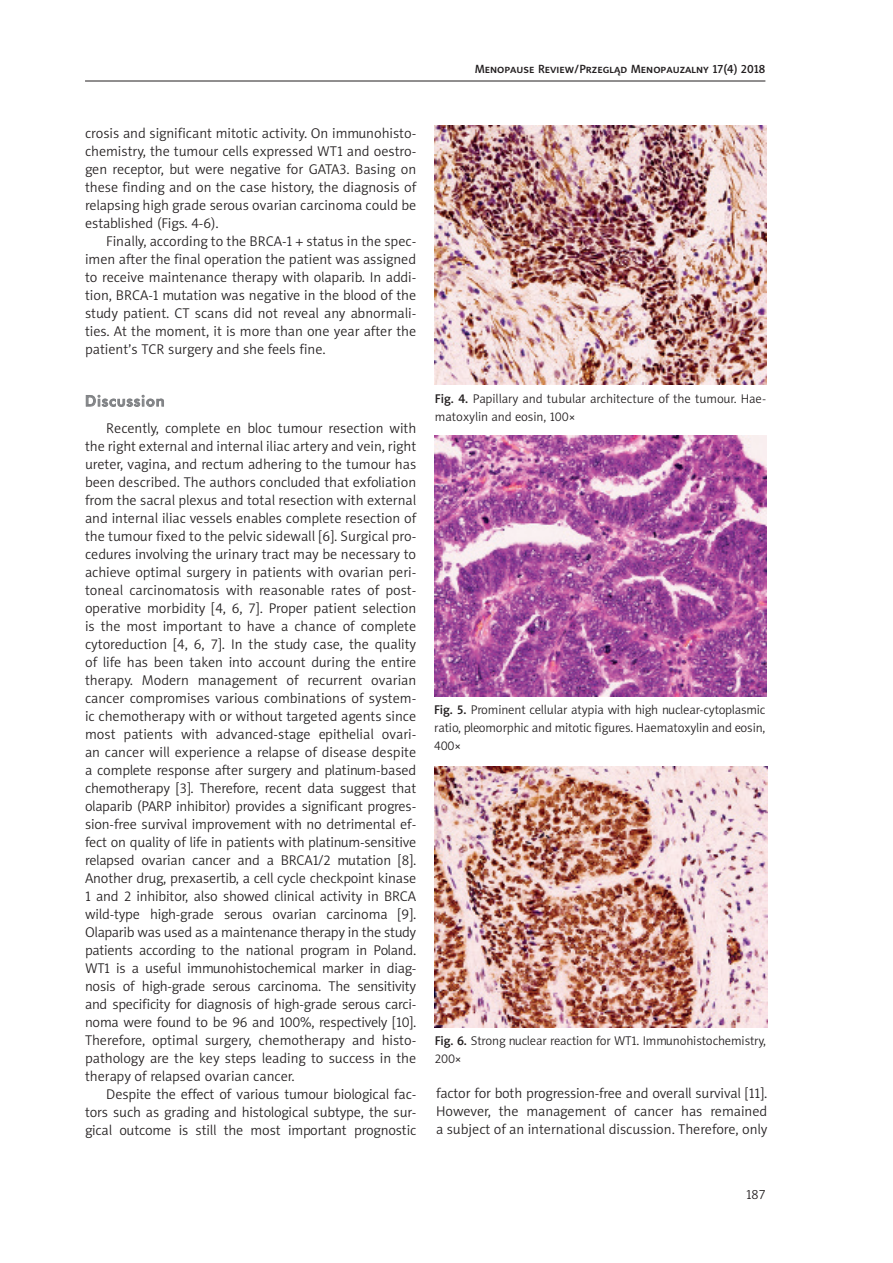
<style>
.page{position:relative;width:893px;height:1263px;background:#fff}
.page>*{position:absolute;margin:0;border:0;box-sizing:border-box;transform-origin:0 0}
.t1{font:15px "Futura Md PL Regular A";letter-spacing:.06em;color:#808285}
.t2{font:14.25px/18px "Naomi Sans EFN Light";color:#231f20;text-align:justify}
.t3{font:13.5px "Naomi Sans EFNTT Light";color:#231f20}
.t4{font:12.75px/18px "Naomi Sans EFN Light";letter-spacing:-.01em;color:#231f20}
.t5{font:12px "Naomi Sans EFN Medium";color:#231f20}
.s1{font-family:"Naomi Sans EFN Medium"}
</style>
<div class="page">
<hr style="left:85px;top:81px;width:680px;height:1px;background:#231f20">
<svg style="left:86px;top:394px;width:78px;height:13px"></svg>
<img style="left:435px;top:125px;width:331px;height:260px">
<img style="left:435px;top:767px;width:332px;height:260px">
<img style="left:434px;top:436px;width:333px;height:260px">
<p class="t5" style="left:475px;top:62px;width:292px">Menopause Review/Przegląd Menopauzalny 17(4) 2018</p>
<p class="t2" style="left:85px;top:124px;width:333px">crosis and significant mitotic activity. On immunohisto&shy;chemistry, the tumour cells expressed WT1 and oestro&shy;gen receptor, but were negative for GATA3. Basing on these finding and on the case history, the diagnosis of relapsing high grade serous ovarian carcinoma could be established (Figs. 4-6).</p>
<p class="t2" style="left:85px;top:232px;width:333px;text-indent:21px">Finally, according to the BRCA-1 + status in the spec&shy;imen after the final operation the patient was assigned to receive maintenance therapy with olaparib. In addi&shy;tion, BRCA-1 mutation was negative in the blood of the study patient. CT scans did not reveal any abnormali&shy;ties. At the moment, it is more than one year after the patient’s TCR surgery and she feels fine.</p>
<p class="t1" style="left:85px;top:392px;width:81px">Discussion</p>
<p class="t2" style="left:85px;top:419px;width:333px;text-indent:21px">Recently, complete en bloc tumour resection with the right external and internal iliac artery and vein, right ureter, vagina, and rectum adhering to the tumour has been described. The authors concluded that exfoliation from the sacral plexus and total resection with external and internal iliac vessels enables complete resection of the tumour fixed to the pelvic sidewall [6]. Surgical pro&shy;cedures involving the urinary tract may be necessary to achieve optimal surgery in patients with ovarian peri&shy;toneal carcinomatosis with reasonable rates of post&shy;operative morbidity [4, 6, 7]. Proper patient selection is the most important to have a chance of complete cytoreduction [4, 6, 7]. In the study case, the quality of life has been taken into account during the entire therapy. Modern management of recurrent ovarian cancer compromises various combinations of system&shy;ic chemotherapy with or without targeted agents since most patients with advanced-stage epithelial ovari&shy;an cancer will experience a relapse of disease despite a complete response after surgery and platinum-based chemotherapy [3]. Therefore, recent data suggest that olaparib (PARP inhibitor) provides a significant progres&shy;sion-free survival improvement with no detrimental ef&shy;fect on quality of life in patients with platinum-sensitive relapsed ovarian cancer and a BRCA1/2 mutation [8].<br>Another drug, prexasertib, a cell cycle checkpoint kinase 1 and 2 inhibitor, also showed clinical activity in BRCA wild-type high-grade serous ovarian carcinoma [9].<br>Olaparib was used as a maintenance therapy in the study patients according to the national program in Poland.<br>WT1 is a useful immunohistochemical marker in diag&shy;nosis of high-grade serous carcinoma. The sensitivity and specificity for diagnosis of high-grade serous carci&shy;noma were found to be 96 and 100%, respectively [10].<br>Therefore, optimal surgery, chemotherapy and histo&shy;pathology are the key steps leading to success in the therapy of relapsed ovarian cancer.</p>
<p class="t2" style="left:85px;top:1085px;width:333px;text-indent:21px">Despite the effect of various tumour biological fac&shy;tors such as grading and histological subtype, the sur&shy;gical outcome is still the most important prognostic</p>
<p class="t2" style="left:436px;top:1085px;width:333px">factor for both progression-free and overall survival [11].<br>However, the management of cancer has remained a subject of an international discussion. Therefore, only</p>
<p class="t4" style="left:435px;top:389px;width:331px"><span class="s1">Fig. 4.</span> Papillary and tubular architecture of the tumour. Hae&shy;matoxylin and eosin, 100×</p>
<p class="t4" style="left:434px;top:701px;width:333px;text-align:justify"><span class="s1">Fig. 5.</span> Prominent cellular atypia with high nuclear-cytoplasmic ratio, pleomorphic and mitotic figures. Haematoxylin and eosin, 400×</p>
<p class="t4" style="left:435px;top:1032px;width:333px"><span class="s1">Fig. 6.</span> Strong nuclear reaction for WT1. Immunohistochemistry,<br>200×</p>
<p class="t3" style="left:746px;top:1187px;width:21px">187</p>
</div>
